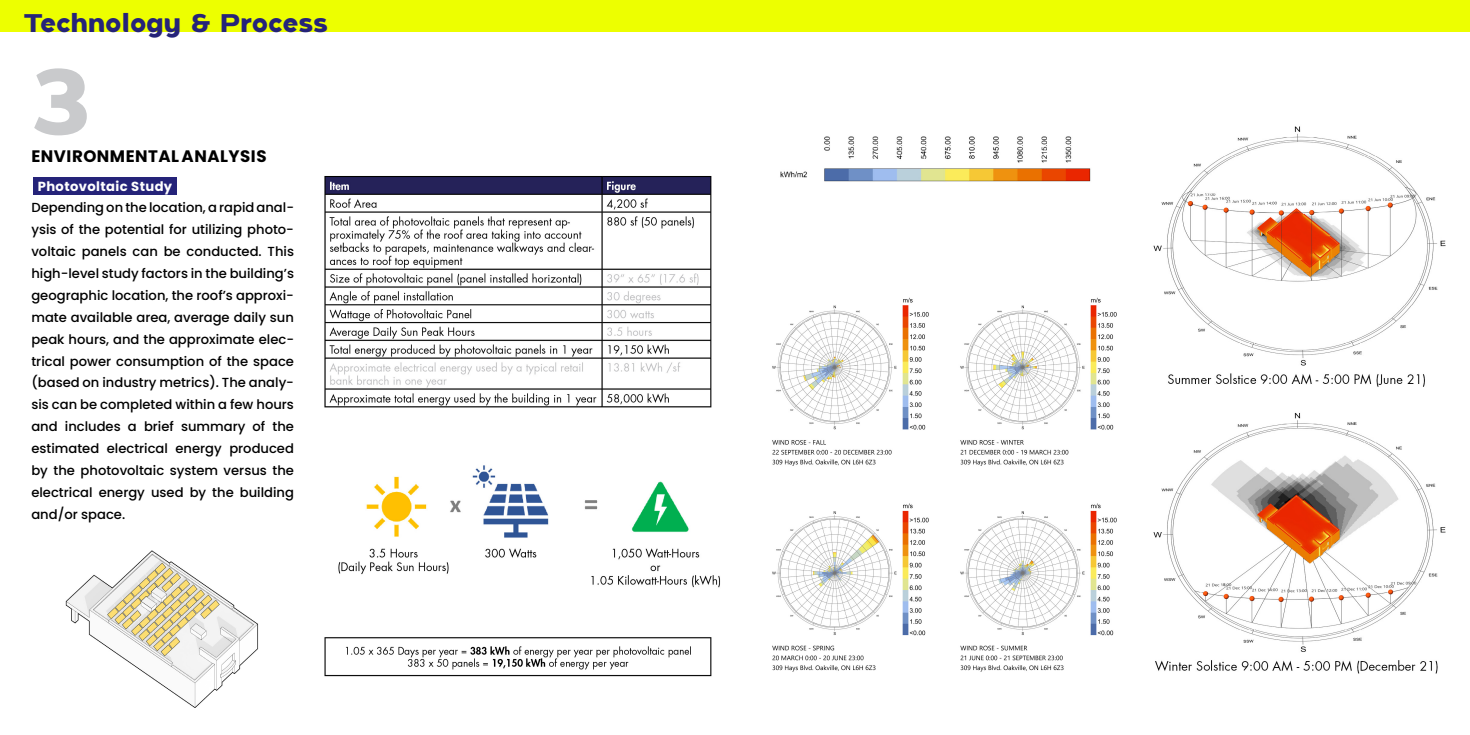
<style>
.page{position:relative;width:1470px;height:735px;background:#fff}
.page>*{position:absolute;margin:0;border:0;box-sizing:border-box;transform-origin:0 0}
.t1{font:900 90.12px "Holgada";color:#c9cacc}
.t2{font:900 24.85px "Holgada";letter-spacing:.02em;color:#252379}
.t3{font:700 16.62px "Poppins";letter-spacing:.03em;color:#000}
.t4{font:500 13.12px/21.9px "Poppins";color:#000;text-align:justify}
.t5{font:700 13.12px "Poppins";letter-spacing:.03em;color:#fff}
</style>
<div class="page">
<img style="left:1153px;top:126px;width:293px;height:548px">
<img style="left:780px;top:136px;width:311px;height:46px">
<div style="left:33px;top:178px;width:144px;height:17px;background:#252379"></div>
<img style="left:65px;top:550px;width:194px;height:158px">
<img style="left:324px;top:176px;width:388px;height:232px">
<img style="left:324px;top:637px;width:388px;height:40px">
<img style="left:338px;top:465px;width:382px;height:123px">
<img style="left:772px;top:297px;width:345px;height:375px">
<div style="left:0;top:0;width:1470px;height:32px;background:#edff00"></div>
<h2 class="t2" style="left:24px;top:5px;width:305px">Technology &amp; Process</h2>
<h1 class="t1" style="left:32px;top:35px;width:61px">3</h1>
<p class="t3" style="left:32px;top:146px;width:237px">ENVIRONMENTAL ANALYSIS</p>
<p class="t5" style="left:38px;top:178px;width:136px">Photovoltaic Study</p>
<p class="t4" style="left:31px;top:197px;width:264px">Depending on the location, a rapid anal&shy;ysis of the potential for utilizing photo&shy;voltaic panels can be conducted. This high-level study factors in the building’s geographic location, the roof’s approxi&shy;mate available area, average daily sun peak hours, and the approximate elec&shy;trical power consumption of the space (based on industry metrics). The analy&shy;sis can be completed within a few hours and includes a brief summary of the estimated electrical energy produced by the photovoltaic system versus the electrical energy used by the building and/or space.</p>
</div>
